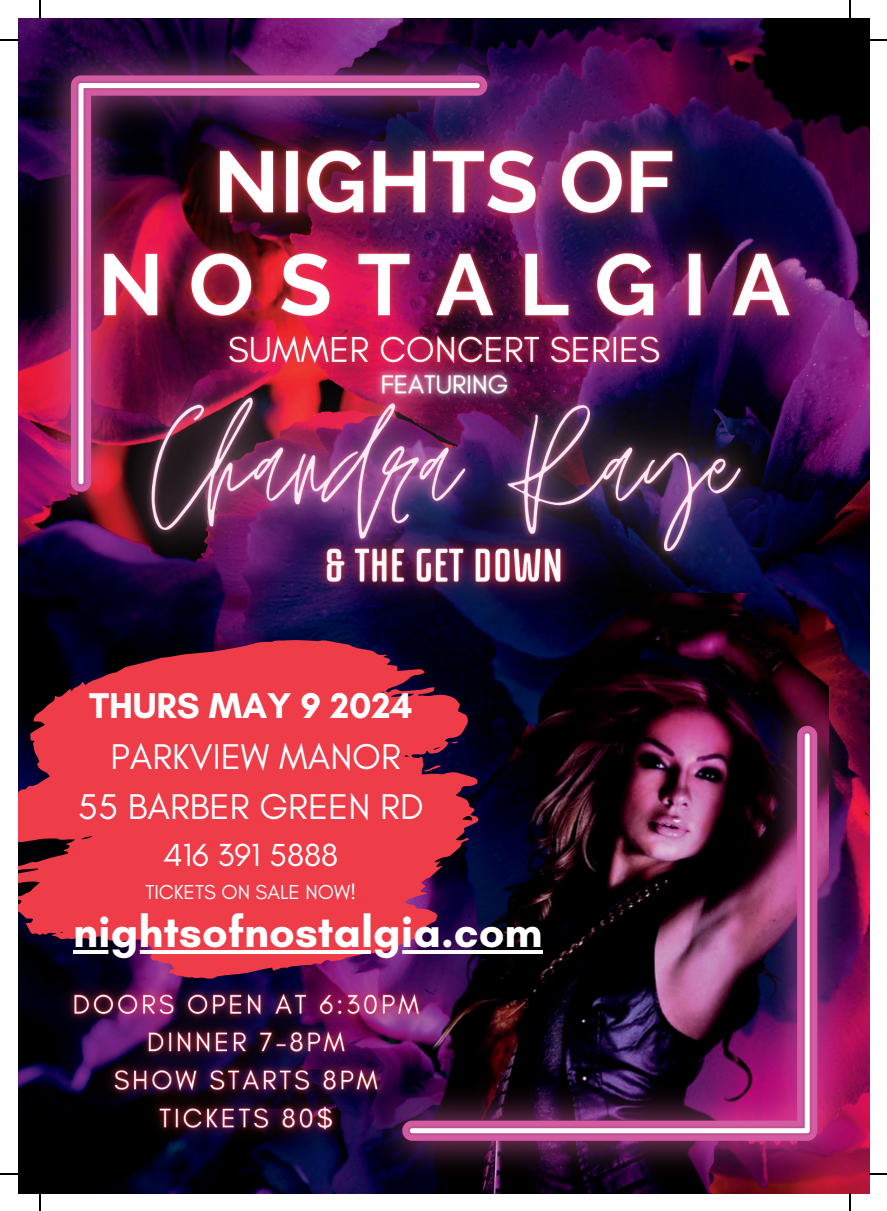
<style>
.page{position:relative;width:887px;height:1211px;background:#fff}
.page>*{position:absolute;margin:0;border:0;box-sizing:border-box;transform-origin:0 0}
.t1{font:700 45px "Glacial Indifference";color:#fff}
.t2{font:36.45px "Glacial Indifference";color:#fff}
.t3{font:700 36.45px "Glacial Indifference";color:#fff}
.t4{font:32.4px "Glacial Indifference";color:#fff}
.t5{font:20.47px "Glacial Indifference";color:#fff}
</style>
<div class="page">
<img style="left:19px;top:19px;width:850px;height:1174px">
<svg style="left:19px;top:786px;width:40px;height:192px;fill:#ee3c49"></svg>
<img style="left:59px;top:786px;width:769px;height:407px">
<img style="left:35px;top:950px;width:331px;height:221px">
<img style="left:366px;top:786px;width:487px;height:391px">
<svg style="left:402px;top:786px;width:415px;height:354px;fill:#d35ba2"></svg>
<img style="left:408px;top:786px;width:403px;height:349px">
<img style="left:97px;top:19px;width:694px;height:99px">
<img style="left:19px;top:118px;width:850px;height:48px">
<img style="left:19px;top:166px;width:850px;height:620px">
<img style="left:177px;top:278px;width:533px;height:144px">
<img style="left:344px;top:332px;width:200px;height:104px">
<hr style="left:73px;top:950px;width:469px;height:4px;background:#fff">
<svg style="left:39px;top:0;width:1px;height:19px"></svg>
<svg style="left:0;top:39px;width:19px;height:1px"></svg>
<svg style="left:849px;top:0;width:1px;height:19px"></svg>
<svg style="left:869px;top:39px;width:18px;height:1px"></svg>
<svg style="left:39px;top:1193px;width:1px;height:18px"></svg>
<svg style="left:0;top:1173px;width:19px;height:1px"></svg>
<svg style="left:849px;top:1193px;width:1px;height:18px"></svg>
<svg style="left:869px;top:1173px;width:18px;height:1px"></svg>
<p class="t3" style="left:89px;top:683px;width:325px">THURS MAY 9 2024</p>
<p class="t2" style="left:111px;top:734px;width:292px">PARKVIEW MANOR</p>
<p class="t2" style="left:78px;top:784px;width:347px">55 BARBER GREEN RD</p>
<p class="t4" style="left:163px;top:835px;width:177px">416 391 5888</p>
<h4 class="t5" style="left:145px;top:879px;width:212px">TICKETS ON SALE NOW!</h4>
<p class="t1" style="left:73px;top:904px;width:471px">nightsofnostalgia.com</p>
</div>
